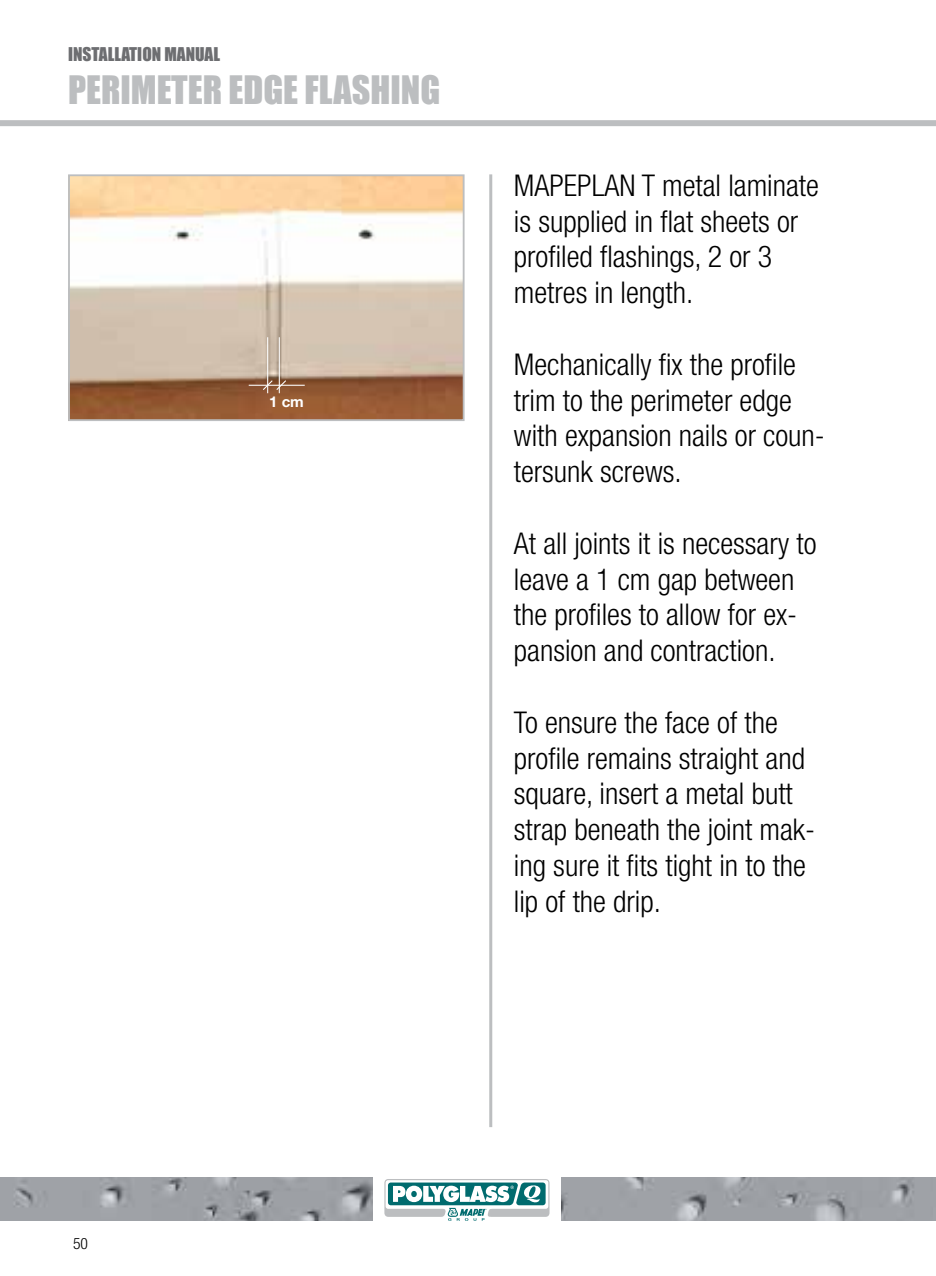
<style>
.page{position:relative;width:936px;height:1276px;background:#fff}
.page>*{position:absolute;margin:0;border:0;box-sizing:border-box;transform-origin:0 0}
.t1{font:36px "Impact";color:#bcbec0}
.t2{font:300 condensed 30px/35.7px "Helvetica Neue LT Std";color:#000}
.t3{font:17.4px "Impact";color:#6d6e71}
.t4{font:300 condensed 15.6px "Helvetica Neue LT Std";color:#000}
.t5{font:700 15px "Helvetica Neue LT Std";color:#fff}
</style>
<div class="page">
<hr style="left:489px;top:174px;width:3px;height:953px;background:#bcbec0">
<img style="left:0;top:1177px;width:933px;height:43px">
<div style="left:373px;top:1171px;width:187px;height:51px;background:#fff"></div>
<svg style="left:384px;top:1179px;width:165px;height:41px"></svg>
<div style="left:0;top:120px;width:935px;height:6px;background:#bcbec0"></div>
<img style="left:71px;top:177px;width:390px;height:241px">
<div style="left:68px;top:174px;width:396px;height:247px;border:2px solid #bcbec0"></div>
<hr style="left:267px;top:337px;width:1px;height:56px;background:#fff">
<hr style="left:249px;top:385px;width:56px;height:1px;background:#fff">
<svg style="left:262px;top:379px;width:25px;height:12px"></svg>
<hr style="left:279px;top:337px;width:1px;height:56px;background:#fff">
<p class="t3" style="left:68px;top:40px;width:153px">INSTALLATION MANUAL</p>
<p class="t1" style="left:68px;top:62px;width:373px">PERIMETER EDGE FLASHING</p>
<p class="t5" style="left:269px;top:392px;width:36px">1 cm</p>
<p class="t2" style="left:514px;top:167px;width:306px">MAPEPLAN T metal laminate is supplied in flat sheets or profiled flashings, 2 or 3 metres in length.</p>
<p class="t2" style="left:514px;top:346px;width:312px">Mechanically fix the profile trim to the perimeter edge with expansion nails or coun&shy;tersunk screws.</p>
<p class="t2" style="left:514px;top:525px;width:304px">At all joints it is necessary to leave a 1 cm gap between the profiles to allow for ex&shy;pansion and contraction.</p>
<p class="t2" style="left:514px;top:704px;width:302px">To ensure the face of the profile remains straight and square, insert a metal butt strap beneath the joint mak&shy;ing sure it fits tight in to the lip of the drip.</p>
<p class="t4" style="left:73px;top:1234px;width:16px">50</p>
</div>
